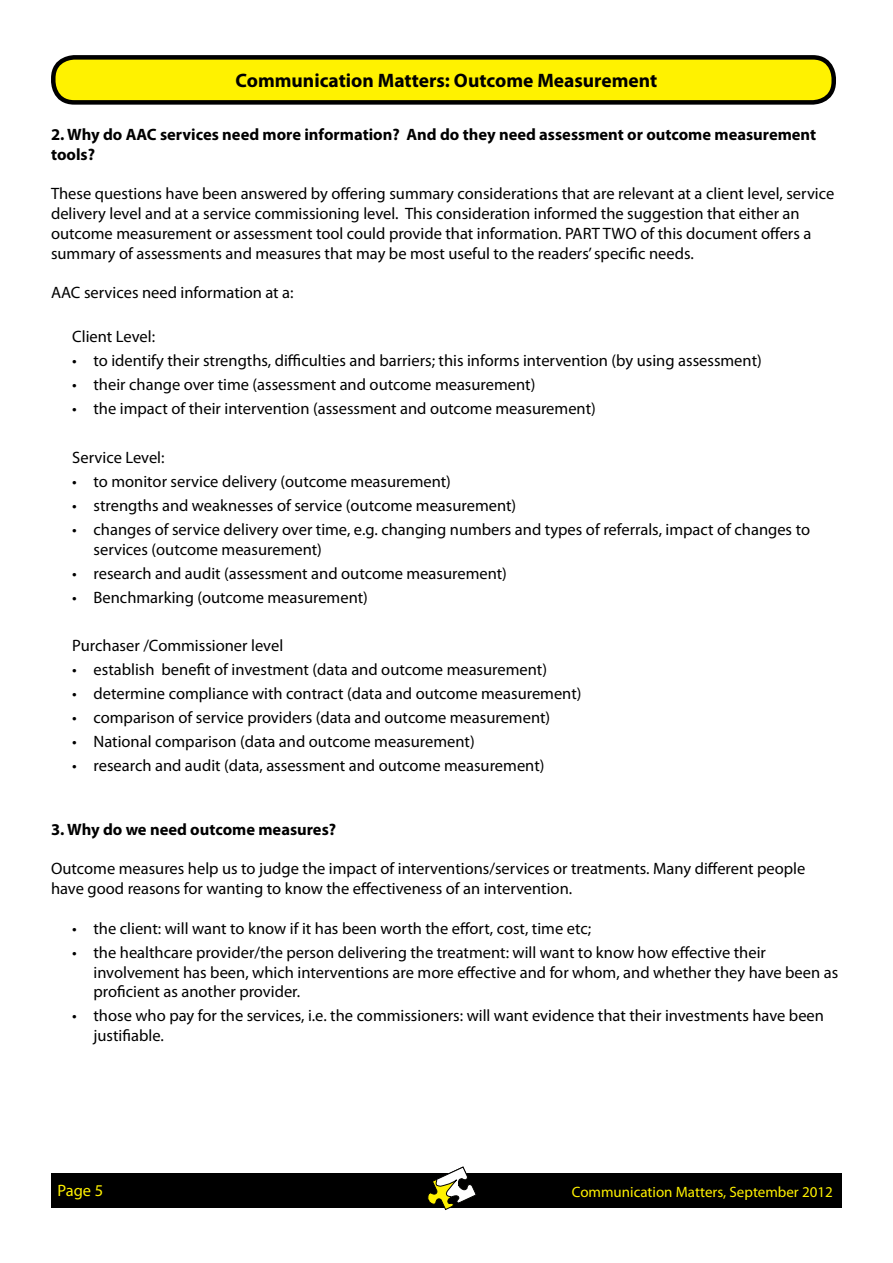
<style>
.page{position:relative;width:893px;height:1263px;background:#fff}
.page>*{position:absolute;margin:0;border:0;box-sizing:border-box;transform-origin:0 0}
.t1{font:700 19.5px "Myriad Pro";color:#000}
.t2{font:16.5px/19.8px "Myriad Pro";color:#000}
.t3{font:700 16.5px/19.8px "Myriad Pro";color:#000}
.t4{font:16.5px "Myriad Pro";color:#fff200}
.t5{font:15px "Myriad Pro";color:#fff200}
</style>
<div class="page">
<div style="left:51px;top:1173px;width:791px;height:34px;background:#000"></div>
<svg style="left:426px;top:1166px;width:51px;height:43px"></svg>
<div style="left:53px;top:57px;width:781px;height:45px;background:#fff200;border-radius:21px"></div>
<div style="left:51px;top:55px;width:785px;height:50px;border:4px solid #000;border-radius:21px"></div>
<p class="t1" style="left:236px;top:67px;width:423px">Communication Matters: Outcome Measurement</p>
<p class="t3" style="left:51px;top:124px;width:767px">2. Why do AAC services need more information? And do they need assessment or outcome measurement tools?</p>
<p class="t2" style="left:51px;top:184px;width:785px">These questions have been answered by offering summary considerations that are relevant at a client level, service delivery level and at a service commissioning level. This consideration informed the suggestion that either an outcome measurement or assessment tool could provide that information. PART TWO of this document offers a summary of assessments and measures that may be most useful to the readers’ specific needs.</p>
<p class="t2" style="left:51px;top:283px;width:244px">AAC services need information at a:</p>
<p class="t2" style="left:72px;top:327px;width:84px">Client Level:</p>
<p class="t2" style="left:72px;top:351px;width:691px">• to identify their strengths, difficulties and barriers; this informs intervention (by using assessment)</p>
<p class="t2" style="left:72px;top:375px;width:465px">• their change over time (assessment and outcome measurement)</p>
<p class="t2" style="left:72px;top:399px;width:525px">• the impact of their intervention (assessment and outcome measurement)</p>
<p class="t2" style="left:72px;top:447px;width:94px">Service Level:</p>
<p class="t2" style="left:72px;top:471px;width:380px">• to monitor service delivery (outcome measurement)</p>
<p class="t2" style="left:72px;top:495px;width:445px">• strengths and weaknesses of service (outcome measurement)</p>
<p class="t2" style="left:94px;top:519px;width:718px;text-indent:-21px">• changes of service delivery over time, e.g. changing numbers and types of referrals, impact of changes to services (outcome measurement)</p>
<p class="t2" style="left:72px;top:563px;width:436px">• research and audit (assessment and outcome measurement)</p>
<p class="t2" style="left:72px;top:587px;width:297px">• Benchmarking (outcome measurement)</p>
<p class="t2" style="left:72px;top:635px;width:212px">Purchaser /Commissioner level</p>
<p class="t2" style="left:72px;top:659px;width:476px">• establish benefit of investment (data and outcome measurement)</p>
<p class="t2" style="left:72px;top:683px;width:511px">• determine compliance with contract (data and outcome measurement)</p>
<p class="t2" style="left:72px;top:707px;width:479px">• comparison of service providers (data and outcome measurement)</p>
<p class="t2" style="left:72px;top:731px;width:404px">• National comparison (data and outcome measurement)</p>
<p class="t2" style="left:72px;top:755px;width:474px">• research and audit (data, assessment and outcome measurement)</p>
<p class="t3" style="left:51px;top:819px;width:287px">3. Why do we need outcome measures?</p>
<p class="t2" style="left:51px;top:858px;width:756px">Outcome measures help us to judge the impact of interventions/services or treatments. Many different people have good reasons for wanting to know the effectiveness of an intervention.</p>
<p class="t2" style="left:72px;top:918px;width:520px">• the client: will want to know if it has been worth the effort, cost, time etc;</p>
<p class="t2" style="left:94px;top:942px;width:746px;text-indent:-21px">• the healthcare provider/the person delivering the treatment: will want to know how effective their involvement has been, which interventions are more effective and for whom, and whether they have been as proficient as another provider.</p>
<p class="t2" style="left:94px;top:1006px;width:732px;text-indent:-21px">• those who pay for the services, i.e. the commissioners: will want evidence that their investments have been justifiable.</p>
<p class="t4" style="left:57px;top:1180px;width:47px">Page 5</p>
<p class="t5" style="left:572px;top:1182px;width:262px">Communication Matters, September 2012</p>
</div>
